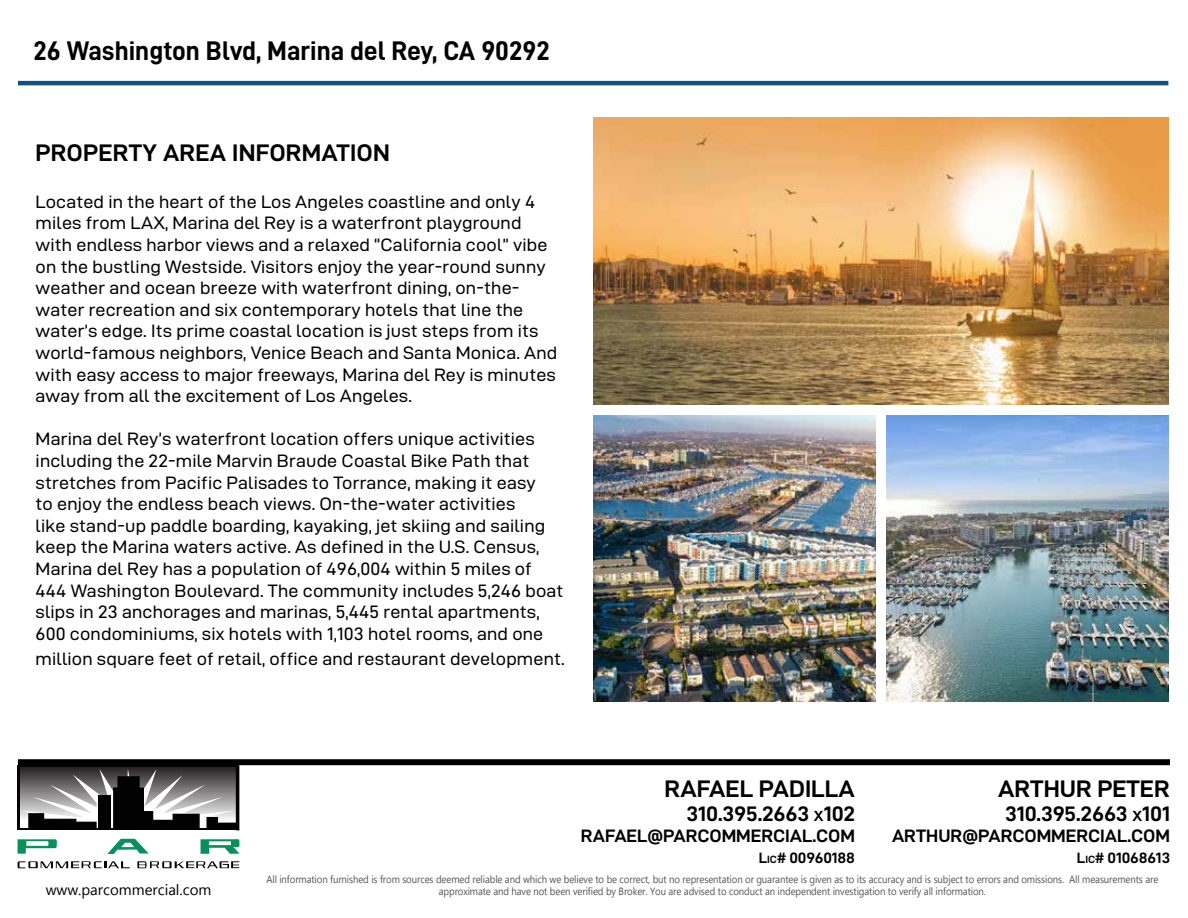
<style>
.page{position:relative;width:1188px;height:918px;background:#fff}
.page>*{position:absolute;margin:0;border:0;box-sizing:border-box;transform-origin:0 0}
.t1{font:27px "D DIN Bold";color:#000}
.t2{font:24px "D DIN Exp Bold";color:#000}
.t3{font:21px "D DIN Exp Bold";color:#000}
.t4{font:18px/21.6px "D DIN Exp";letter-spacing:.01em;color:#000}
.t5{font:18px "D DIN Exp Bold";color:#000}
.t6{font:15px "D DIN Exp Bold";color:#000}
.t7{font:15px "Microsoft Tai Le";color:#000}
.t8{font:10.5px "Microsoft New Tai Lue";letter-spacing:-.01em;color:#545456;scale:.91 1}
.s1{font-size:14.7px}
.s2{font-size:10.5px}
</style>
<div class="page">
<hr style="left:18px;top:828px;width:221px;height:2px;background:#020202">
<hr style="left:18px;top:765px;width:2px;height:63px;background:#020202">
<hr style="left:18px;top:765px;width:220px;height:2px;background:#020202">
<svg style="left:22px;top:765px;width:217px;height:63px"></svg>
<svg style="left:18px;top:839px;width:39px;height:15px"></svg>
<svg style="left:107px;top:839px;width:41px;height:15px"></svg>
<svg style="left:201px;top:839px;width:38px;height:15px"></svg>
<svg style="left:18px;top:861px;width:112px;height:7px"></svg>
<svg style="left:137px;top:861px;width:102px;height:7px"></svg>
<div style="left:18px;top:759px;width:1152px;height:6px;background:#000"></div>
<hr style="left:18px;top:81px;width:1150px;height:4px;background:#13507e">
<img style="left:593px;top:118px;width:575px;height:286px">
<img style="left:593px;top:416px;width:282px;height:286px">
<img style="left:887px;top:416px;width:281px;height:286px">
<h1 class="t1" style="left:34px;top:36px;width:518px">26 Washington Blvd, Marina del Rey, CA 90292</h1>
<h2 class="t2" style="left:36px;top:139px;width:356px">PROPERTY AREA INFORMATION</h2>
<p class="t4" style="left:36px;top:190px;width:523px">Located in the heart of the Los Angeles coastline and only 4 miles from LAX, Marina del Rey is a waterfront playground with endless harbor views and a relaxed “California cool” vibe on the bustling Westside. Visitors enjoy the year-round sunny weather and ocean breeze with waterfront dining, on-the&shy;water recreation and six contemporary hotels that line the water’s edge. Its prime coastal location is just steps from its world-famous neighbors, Venice Beach and Santa Monica. And with easy access to major freeways, Marina del Rey is minutes away from all the excitement of Los Angeles.</p>
<p class="t4" style="left:36px;top:428px;width:529px">Marina del Rey’s waterfront location offers unique activities including the 22-mile Marvin Braude Coastal Bike Path that stretches from Pacific Palisades to Torrance, making it easy<br>to enjoy the endless beach views. On-the-water activities<br>like stand-up paddle boarding, kayaking, jet skiing and sailing keep the Marina waters active. As defined in the U.S. Census, Marina del Rey has a population of 496,004 within 5 miles of 444 Washington Boulevard. The community includes 5,246 boat slips in 23 anchorages and marinas, 5,445 rental apartments, 600 condominiums, six hotels with 1,103 hotel rooms, and one</p>
<p class="t4" style="left:36px;top:648px;width:531px">million square feet of retail, office and restaurant development.</p>
<h2 class="t2" style="left:664px;top:776px;width:192px">RAFAEL PADILLA</h2>
<p class="t3" style="left:687px;top:802px;width:170px">310.395.2663 <span class="s1">X</span>102</p>
<p class="t5" style="left:581px;top:826px;width:276px">RAFAEL@PARCOMMERCIAL.COM</p>
<p class="t6" style="left:759px;top:850px;width:98px">L<span class="s2">IC</span># 00960188</p>
<h2 class="t2" style="left:998px;top:776px;width:173px">ARTHUR PETER</h2>
<p class="t3" style="left:1005px;top:802px;width:166px">310.395.2663 <span class="s1">X</span>101</p>
<p class="t5" style="left:892px;top:826px;width:279px">ARTHUR@PARCOMMERCIAL.COM</p>
<p class="t6" style="left:1077px;top:850px;width:95px">L<span class="s2">IC</span># 01068613</p>
<p class="t8" style="left:266px;top:873px;width:982px">All information furnished is from sources deemed reliable and which we believe to be correct, but no representation or guarantee is given as to its accuracy and is subject to errors and omissions. All measurements are</p>
<p class="t7" style="left:46px;top:881px;width:167px">www.parcommercial.com</p>
<p class="t8" style="left:439px;top:886px;width:603px">approximate and have not been verified by Broker. You are advised to conduct an independent investigation to verify all information.</p>
</div>
